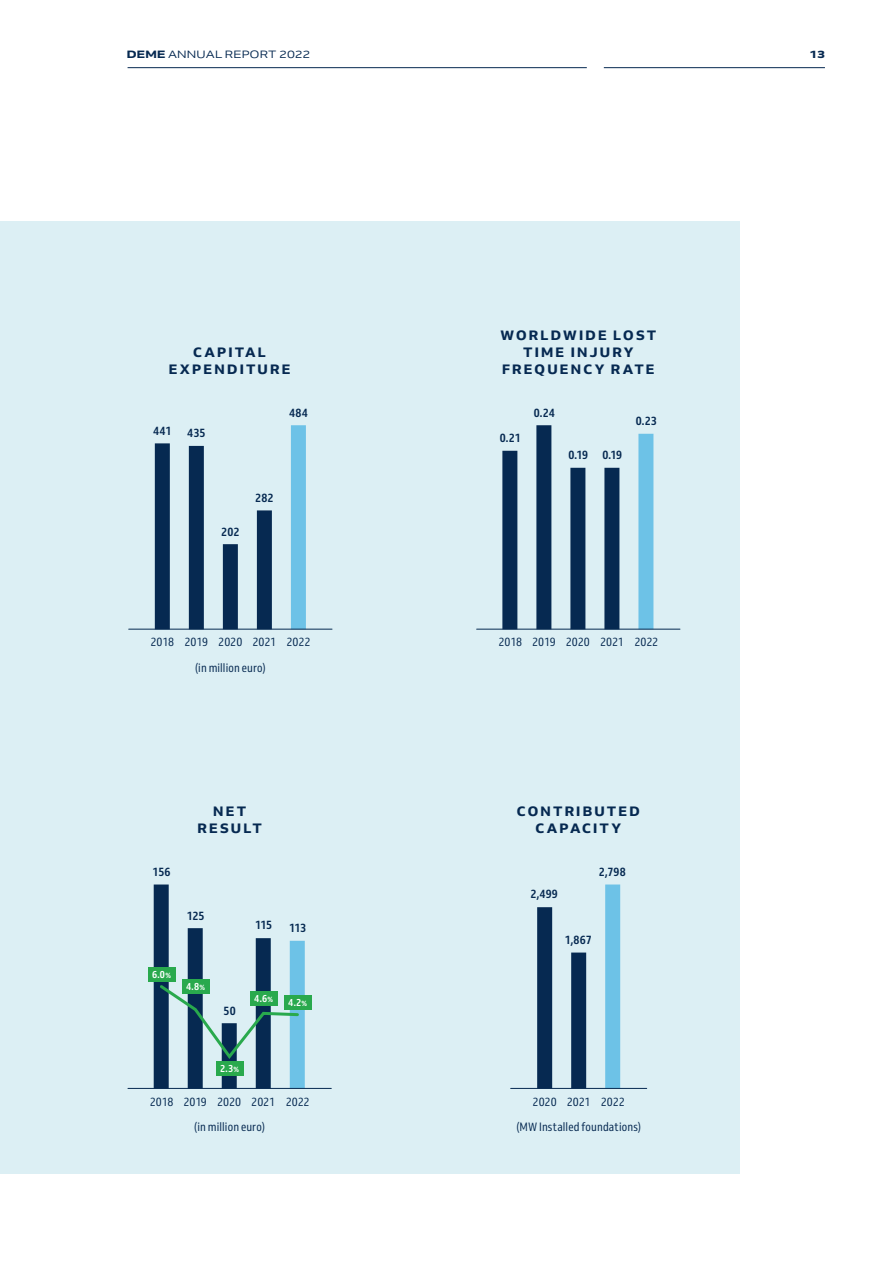
<style>
.page{position:relative;width:893px;height:1263px;background:#fff}
.page>*{position:absolute;margin:0;border:0;box-sizing:border-box;transform-origin:0 0}
.t1{font:800 13.5px/17px "Venn";letter-spacing:.165em;color:#062951;text-align:center}
.t2{font:12px "Venn Semi Cd";letter-spacing:.005em;color:#062951}
.t3{font:700 12px "Venn Semi Cd";letter-spacing:.005em;color:#062951}
.t4{font:12px "Venn Semi Cd";letter-spacing:-.015em;color:#062951}
.t5{font:10.5px "Venn Semi Ex";letter-spacing:.015em;color:#062951}
.t6{font:10.5px "Venn Semi Ex X Bold";color:#062951}
.t7{font:700 10.2px "Venn Semi Cd";color:#fff}
.s1{font-family:"Venn Semi Ex X Bold"}
.s2{font-size:7.65px}
</style>
<div class="page">
<hr style="left:604px;top:67px;width:221px;height:1px;background:#062951">
<hr style="left:128px;top:67px;width:459px;height:1px;background:#062951">
<div style="left:0;top:221px;width:740px;height:953px;background:#dceff4"></div>
<div style="left:536px;top:425px;width:15px;height:204px;background:#062951"></div>
<div style="left:502px;top:451px;width:15px;height:178px;background:#062951"></div>
<div style="left:570px;top:468px;width:15px;height:161px;background:#062951"></div>
<div style="left:604px;top:468px;width:15px;height:161px;background:#062951"></div>
<div style="left:638px;top:434px;width:15px;height:195px;background:#6dc2e7"></div>
<hr style="left:477px;top:629px;width:203px;height:1px;background:#062951">
<div style="left:189px;top:446px;width:15px;height:183px;background:#062951"></div>
<div style="left:155px;top:443px;width:15px;height:186px;background:#062951"></div>
<div style="left:223px;top:544px;width:15px;height:85px;background:#062951"></div>
<div style="left:257px;top:510px;width:15px;height:119px;background:#062951"></div>
<div style="left:291px;top:425px;width:15px;height:204px;background:#6dc2e7"></div>
<hr style="left:129px;top:629px;width:203px;height:1px;background:#062951">
<div style="left:605px;top:884px;width:15px;height:205px;background:#6dc2e7"></div>
<div style="left:571px;top:952px;width:15px;height:137px;background:#062951"></div>
<div style="left:537px;top:907px;width:15px;height:182px;background:#062951"></div>
<hr style="left:511px;top:1088px;width:136px;height:1px;background:#062951">
<div style="left:188px;top:928px;width:15px;height:161px;background:#062951"></div>
<div style="left:154px;top:884px;width:15px;height:205px;background:#062951"></div>
<div style="left:222px;top:1023px;width:15px;height:66px;background:#062951"></div>
<div style="left:256px;top:938px;width:15px;height:151px;background:#062951"></div>
<div style="left:290px;top:941px;width:15px;height:148px;background:#6dc2e7"></div>
<hr style="left:128px;top:1088px;width:203px;height:1px;background:#062951">
<svg style="left:160px;top:982px;width:139px;height:79px"></svg>
<div style="left:148px;top:967px;width:27px;height:15px;background:#29a94d"></div>
<div style="left:182px;top:979px;width:27px;height:15px;background:#29a94d"></div>
<div style="left:216px;top:1061px;width:27px;height:15px;background:#29a94d"></div>
<div style="left:250px;top:991px;width:27px;height:15px;background:#29a94d"></div>
<div style="left:284px;top:995px;width:27px;height:15px;background:#29a94d"></div>
<p class="t5" style="left:127px;top:48px;width:185px"><span class="s1">DEME</span> ANNUAL REPORT 2022</p>
<p class="t6" style="left:810px;top:48px;width:17px">13</p>
<p class="t1" style="left:169px;top:344px;width:123px">CAPITAL<br>EXPENDITURE</p>
<p class="t3" style="left:153px;top:423px;width:20px">441</p>
<p class="t3" style="left:187px;top:426px;width:20px">435</p>
<p class="t3" style="left:289px;top:405px;width:20px">484</p>
<p class="t3" style="left:221px;top:524px;width:20px">202</p>
<p class="t3" style="left:255px;top:490px;width:20px">282</p>
<p class="t4" style="left:151px;top:635px;width:59px">2018 2019</p>
<p class="t2" style="left:218px;top:635px;width:94px">2020 2021 2022</p>
<p class="t2" style="left:195px;top:660px;width:72px">(in million euro)</p>
<p class="t3" style="left:153px;top:864px;width:19px">156</p>
<p class="t7" style="left:152px;top:968px;width:20px">6.0<span class="s2">%</span></p>
<p class="t1" style="left:197px;top:803px;width:66px">NET<br>RESULT</p>
<p class="t3" style="left:187px;top:908px;width:19px">125</p>
<p class="t3" style="left:255px;top:918px;width:19px">115</p>
<p class="t3" style="left:289px;top:920px;width:19px">113</p>
<p class="t7" style="left:186px;top:980px;width:20px">4.8<span class="s2">%</span></p>
<p class="t3" style="left:224px;top:1003px;width:14px">50</p>
<p class="t7" style="left:254px;top:992px;width:20px">4.6<span class="s2">%</span></p>
<p class="t7" style="left:288px;top:996px;width:20px">4.2<span class="s2">%</span></p>
<p class="t7" style="left:220px;top:1062px;width:20px">2.3<span class="s2">%</span></p>
<p class="t2" style="left:150px;top:1094px;width:161px">2018 2019 2020 2021 2022</p>
<p class="t2" style="left:194px;top:1120px;width:72px">(in million euro)</p>
<p class="t1" style="left:500px;top:327px;width:157px">WORLDWIDE LOST<br>TIME INJURY<br>FREQUENCY RATE</p>
<p class="t3" style="left:500px;top:431px;width:23px">0.21</p>
<p class="t3" style="left:534px;top:405px;width:23px">0.24</p>
<p class="t3" style="left:568px;top:448px;width:55px">0.19 0.19</p>
<p class="t3" style="left:636px;top:414px;width:23px">0.23</p>
<p class="t2" style="left:498px;top:635px;width:161px">2018 2019 2020 2021 2022</p>
<p class="t1" style="left:517px;top:803px;width:124px">CONTRIBUTED<br>CAPACITY</p>
<p class="t3" style="left:531px;top:887px;width:29px">2,499</p>
<p class="t3" style="left:599px;top:864px;width:28px">2,798</p>
<p class="t3" style="left:565px;top:932px;width:28px">1,867</p>
<p class="t2" style="left:533px;top:1094px;width:26px">2020</p>
<p class="t2" style="left:567px;top:1094px;width:59px">2021 2022</p>
<p class="t2" style="left:516px;top:1120px;width:126px">(MW Installed foundations)</p>
</div>
